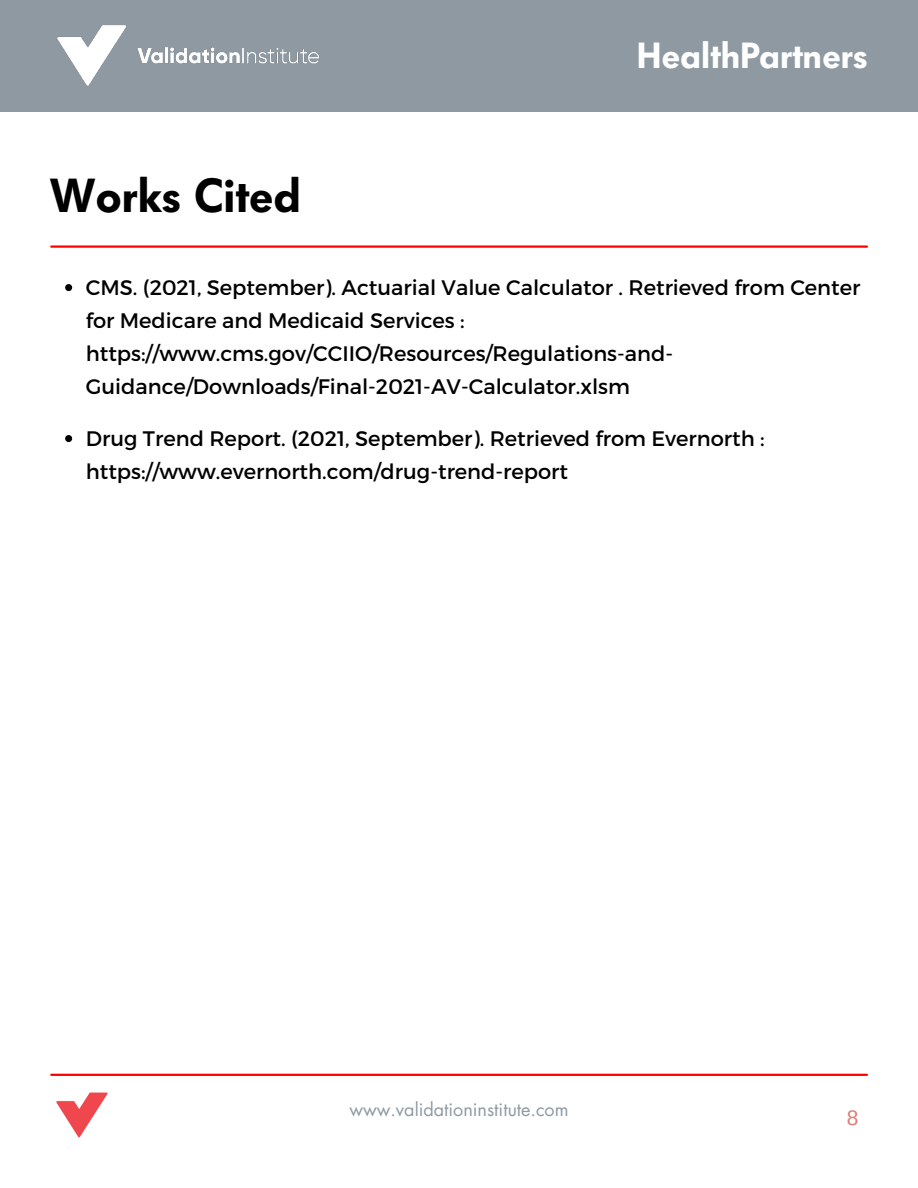
<style>
.page{position:relative;width:918px;height:1188px;background:#fff}
.page>*{position:absolute;margin:0;border:0;box-sizing:border-box;transform-origin:0 0}
.t1{font:600 47.25px "Futura BQ";color:#000}
.t2{font:600 36px "Futura BQ";color:#fff}
.t3{font:21px/33px "Montserrat";color:#000}
.t4{font:21px "Arimo";color:#d97f76}
.t5{font:18px "Futura LT";color:#8e99a2}
</style>
<div class="page">
<div style="left:0;top:0;width:918px;height:111px;background:#8e99a2"></div>
<img style="left:57px;top:25px;width:262px;height:61px">
<hr style="left:51px;top:1074px;width:816px;height:2px;background:#f00">
<img style="left:56px;top:1092px;width:52px;height:46px">
<hr style="left:51px;top:245px;width:816px;height:3px;background:#f00">
<svg style="left:65px;top:284px;width:7px;height:7px"></svg>
<svg style="left:65px;top:435px;width:7px;height:7px"></svg>
<p class="t1" style="left:50px;top:168px;width:252px">Works Cited</p>
<p class="t2" style="left:637px;top:35px;width:233px">HealthPartners</p>
<p class="t3" style="left:86px;top:270px;width:776px">CMS. (2021, September). Actuarial Value Calculator . Retrieved from Center for Medicare and Medicaid Services : https://www.cms.gov/CCIIO/Resources/Regulations-and-Guidance/Downloads/Final-2021-AV-Calculator.xlsm</p>
<p class="t3" style="left:86px;top:421px;width:680px">Drug Trend Report. (2021, September). Retrieved from Evernorth : https://www.evernorth.com/drug-trend-report</p>
<p class="t5" style="left:349px;top:1098px;width:221px">www.validationinstitute.com</p>
<p class="t4" style="left:847px;top:1106px;width:13px">8</p>
</div>
